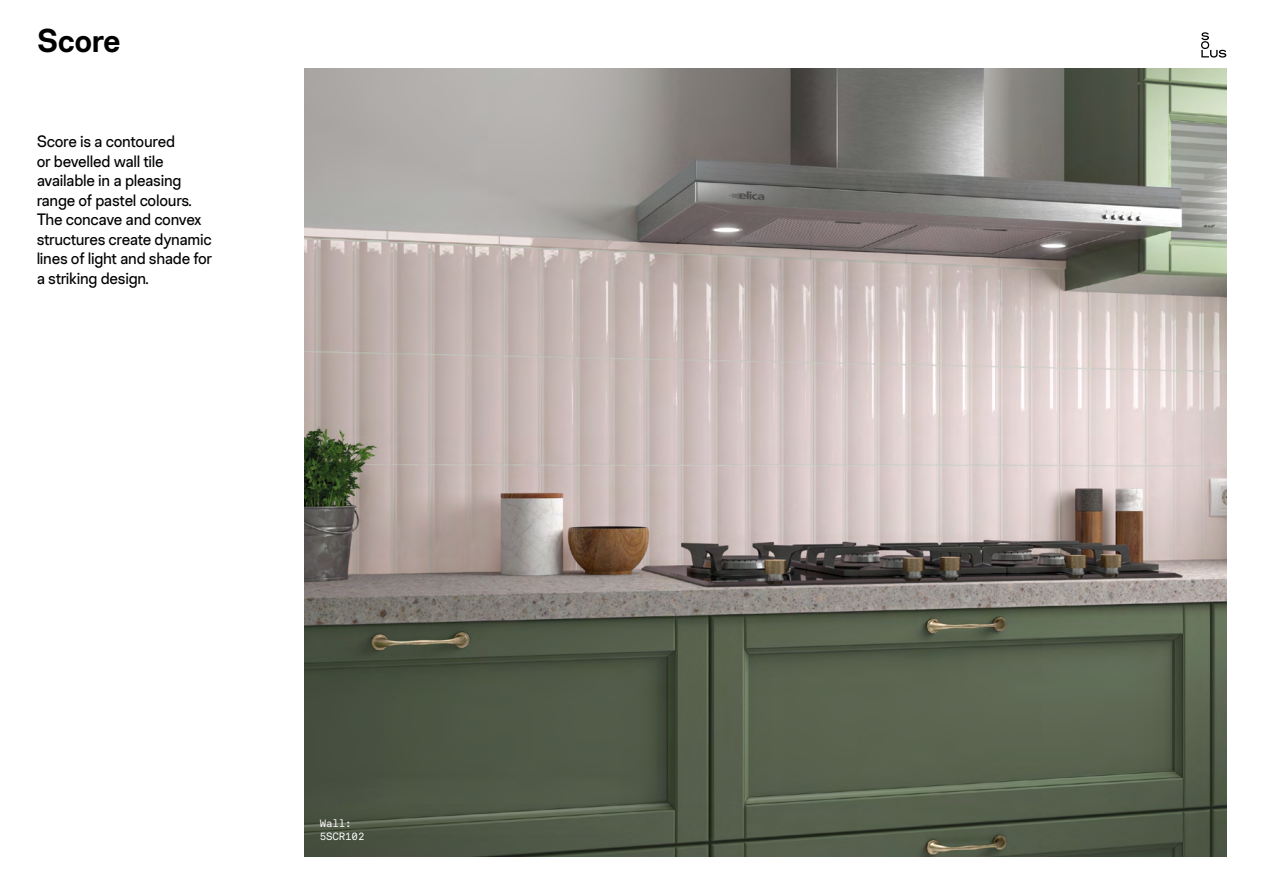
<style>
.page{position:relative;width:1263px;height:893px;background:#fff}
.page>*{position:absolute;margin:0;border:0;box-sizing:border-box;transform-origin:0 0}
.t1{font:600 33px "Chromatic Pro Grotesque";letter-spacing:-.025em;color:#000}
.t2{font:16.5px/19.5px "Chromatic Pro Grotesque";letter-spacing:-.015em;color:#000}
.t3{font:10.5px/13.5px "Akkurat Mono LL";letter-spacing:-.015em;color:#fff}
</style>
<div class="page">
<img style="left:305px;top:69px;width:921px;height:787px">
<svg style="left:1201px;top:32px;width:25px;height:26px"></svg>
<h1 class="t1" style="left:37px;top:20px;width:85px">Score</h1>
<p class="t2" style="left:37px;top:131px;width:177px">Score is a contoured<br>or bevelled wall tile available in a pleasing range of pastel colours.<br>The concave and convex structures create dynamic lines of light and shade for a striking design.</p>
<p class="t3" style="left:320px;top:816px;width:46px">Wall:<br>5SCR102</p>
</div>
